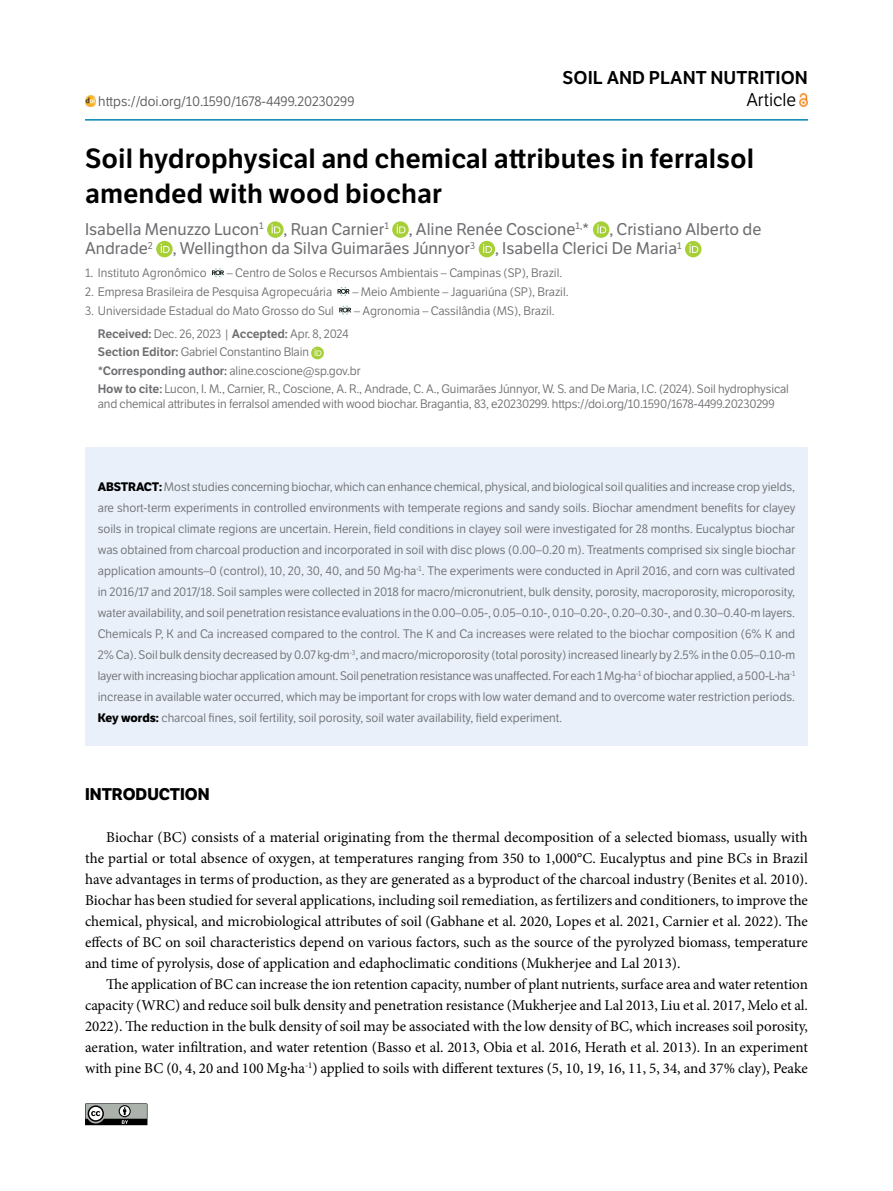
<style>
.page{position:relative;width:893px;height:1191px;background:#fff}
.page>*{position:absolute;margin:0;border:0;box-sizing:border-box;transform-origin:0 0}
.t1{font:27px/34.5px "LFT Etica SB";color:#000}
.t2{font:18px "LFT Etica SB";color:#000}
.t3{font:18px "LFT Etica";color:#000}
.t4{font:16.5px/19.5px "LFT Etica";color:#6d6e71}
.t5{font:700 16.5px "LFT Etica";color:#000}
.t6{font:15px/21px "Minion Pro";color:#000;text-align:justify}
.t7{font:13.5px "LFT Etica";letter-spacing:-.01em;color:#58595b}
.t8{font:12px/21px "LFT Etica";letter-spacing:-.01em;color:#6d6e71;text-align:justify}
.s1{font-family:"LFT Etica SB"}
.s2{font-weight:700;color:#000}
.s3{font-family:"Minion Pro"}
</style>
<div class="page">
<div style="left:85px;top:447px;width:723px;height:298px;background:#e9f0f9"></div>
<svg style="left:267px;top:221px;width:17px;height:17px"></svg>
<svg style="left:271px;top:224px;width:9px;height:9px"></svg>
<svg style="left:392px;top:221px;width:17px;height:17px"></svg>
<svg style="left:397px;top:224px;width:9px;height:9px"></svg>
<svg style="left:593px;top:221px;width:16px;height:17px"></svg>
<svg style="left:597px;top:224px;width:9px;height:9px"></svg>
<svg style="left:156px;top:241px;width:17px;height:16px"></svg>
<svg style="left:161px;top:244px;width:9px;height:9px"></svg>
<div style="left:479px;top:241px;width:16px;height:16px;background:#a6cf38;border-radius:50%"></div>
<svg style="left:483px;top:244px;width:9px;height:9px"></svg>
<div style="left:685px;top:241px;width:16px;height:16px;background:#a6cf38;border-radius:50%"></div>
<svg style="left:689px;top:244px;width:9px;height:9px"></svg>
<svg style="left:212px;top:268px;width:12px;height:9px"></svg>
<svg style="left:337px;top:287px;width:13px;height:9px"></svg>
<svg style="left:339px;top:306px;width:12px;height:8px"></svg>
<svg style="left:311px;top:346px;width:13px;height:13px"></svg>
<svg style="left:315px;top:349px;width:6px;height:7px"></svg>
<svg style="left:85px;top:1103px;width:63px;height:23px"></svg>
<svg style="left:85px;top:96px;width:11px;height:10px"></svg>
<hr style="left:85px;top:119px;width:723px;height:2px;background:#0084b6">
<svg style="left:800px;top:94px;width:8px;height:12px"></svg>
<p class="t7" style="left:98px;top:94px;width:258px">https://doi.org/10.1590/1678-4499.20230299</p>
<h2 class="t2" style="left:563px;top:67px;width:247px">SOIL AND PLANT NUTRITION</h2>
<h2 class="t3" style="left:746px;top:90px;width:51px">Article</h2>
<h1 class="t1" style="left:85px;top:142px;width:671px">Soil hydrophysical and chemical attributes in ferralsol amended with wood biochar</h1>
<h3 class="t4" style="left:85px;top:220px;width:678px">Isabella Menuzzo Lucon<sup>1</sup> , Ruan Carnier<sup>1</sup> , Aline Renée Coscione<sup>1,</sup>* , Cristiano Alberto de<br>Andrade<sup>2</sup> , Wellingthon da Silva Guimarães Júnnyor<sup>3</sup> , Isabella Clerici De Maria<sup>1</sup></h3>
<p class="t8" style="left:85px;top:263px;width:123px">1. Instituto Agronômico</p>
<p class="t8" style="left:227px;top:263px;width:337px">– Centro de Solos e Recursos Ambientais – Campinas (SP), Brazil.</p>
<p class="t8" style="left:85px;top:281px;width:249px">2. Empresa Brasileira de Pesquisa Agropecuária</p>
<p class="t8" style="left:352px;top:281px;width:218px">– Meio Ambiente – Jaguariúna (SP), Brazil.</p>
<p class="t8" style="left:85px;top:300px;width:250px">3. Universidade Estadual do Mato Grosso do Sul</p>
<p class="t8" style="left:354px;top:300px;width:202px">– Agronomia – Cassilândia (MS), Brazil.</p>
<p class="t8" style="left:98px;top:324px;width:692px;line-height:18.6px;text-align:left"><span class="s1">Received:</span> Dec. 26, 2023 | <span class="s1">Accepted:</span> Apr. 8, 2024<br><span class="s1">Section Editor:</span> Gabriel Constantino Blain<br><span class="s1">*Corresponding author:</span> aline.coscione@sp.gov.br<br><span class="s1">How to cite:</span> Lucon, I. M., Carnier, R., Coscione, A. R., Andrade, C. A., Guimarães Júnnyor, W. S. and De Maria, I.C. (2024). Soil hydrophysical</p>
<p class="t8" style="left:98px;top:393px;width:678px">and chemical attributes in ferralsol amended with wood biochar. Bragantia, 83, e20230299. https://doi.org/10.1590/1678-4499.20230299</p>
<p class="t8" style="left:98px;top:477px;width:699px"><span class="s2">ABSTRACT:</span> Most studies concerning biochar, which can enhance chemical, physical, and biological soil qualities and increase crop yields, are short-term experiments in controlled environments with temperate regions and sandy soils. Biochar amendment benefits for clayey soils in tropical climate regions are uncertain. Herein, field conditions in clayey soil were investigated for 28 months. Eucalyptus biochar was obtained from charcoal production and incorporated in soil with disc plows (0.00–0.20 m). Treatments comprised six single biochar application amounts–0 (control), 10, 20, 30, 40, and 50 Mg<span class="s3">·</span>ha<sup>-1</sup>. The experiments were conducted in April 2016, and corn was cultivated in 2016/17 and 2017/18. Soil samples were collected in 2018 for macro/micronutrient, bulk density, porosity, macroporosity, microporosity, water availability, and soil penetration resistance evaluations in the 0.00–0.05-, 0.05–0.10-, 0.10–0.20-, 0.20–0.30-, and 0.30–0.40-m layers.<br>Chemicals P, K and Ca increased compared to the control. The K and Ca increases were related to the biochar composition (6% K and 2% Ca). Soil bulk density decreased by 0.07 kg<span class="s3">·</span>dm<sup>-3</sup>, and macro/microporosity (total porosity) increased linearly by 2.5% in the 0.05–0.10-m layer with increasing biochar application amount. Soil penetration resistance was unaffected. For each 1 Mg<span class="s3">·</span>ha<sup>-1</sup> of biochar applied, a 500-L<span class="s3">·</span>ha<sup>-1 </sup>increase in available water occurred, which may be important for crops with low water demand and to overcome water restriction periods.<br><span class="s2">Key words:</span> charcoal fines, soil fertility, soil porosity, soil water availability, field experiment.</p>
<h3 class="t5" style="left:85px;top:783px;width:126px">INTRODUCTION</h3>
<p class="t6" style="left:85px;top:826px;width:724px;text-indent:21px">Biochar (BC) consists of a material originating from the thermal decomposition of a selected biomass, usually with the partial or total absence of oxygen, at temperatures ranging from 350 to 1,000°C. Eucalyptus and pine BCs in Brazil have advantages in terms of production, as they are generated as a byproduct of the charcoal industry (Benites et al. 2010).<br>Biochar has been studied for several applications, including soil remediation, as fertilizers and conditioners, to improve the chemical, physical, and microbiological attributes of soil (Gabhane et al. 2020, Lopes et al. 2021, Carnier et al. 2022). The effects of BC on soil characteristics depend on various factors, such as the source of the pyrolyzed biomass, temperature and time of pyrolysis, dose of application and edaphoclimatic conditions (Mukherjee and Lal 2013).</p>
<p class="t6" style="left:85px;top:973px;width:724px;text-indent:21px">The application of BC can increase the ion retention capacity, number of plant nutrients, surface area and water retention capacity (WRC) and reduce soil bulk density and penetration resistance (Mukherjee and Lal 2013, Liu et al. 2017, Melo et al.<br>2022). The reduction in the bulk density of soil may be associated with the low density of BC, which increases soil porosity, aeration, water infiltration, and water retention (Basso et al. 2013, Obia et al. 2016, Herath et al. 2013). In an experiment with pine BC (0, 4, 20 and 100 Mg·ha<sup>-1</sup>) applied to soils with different textures (5, 10, 19, 16, 11, 5, 34, and 37% clay), Peake</p>
</div>
